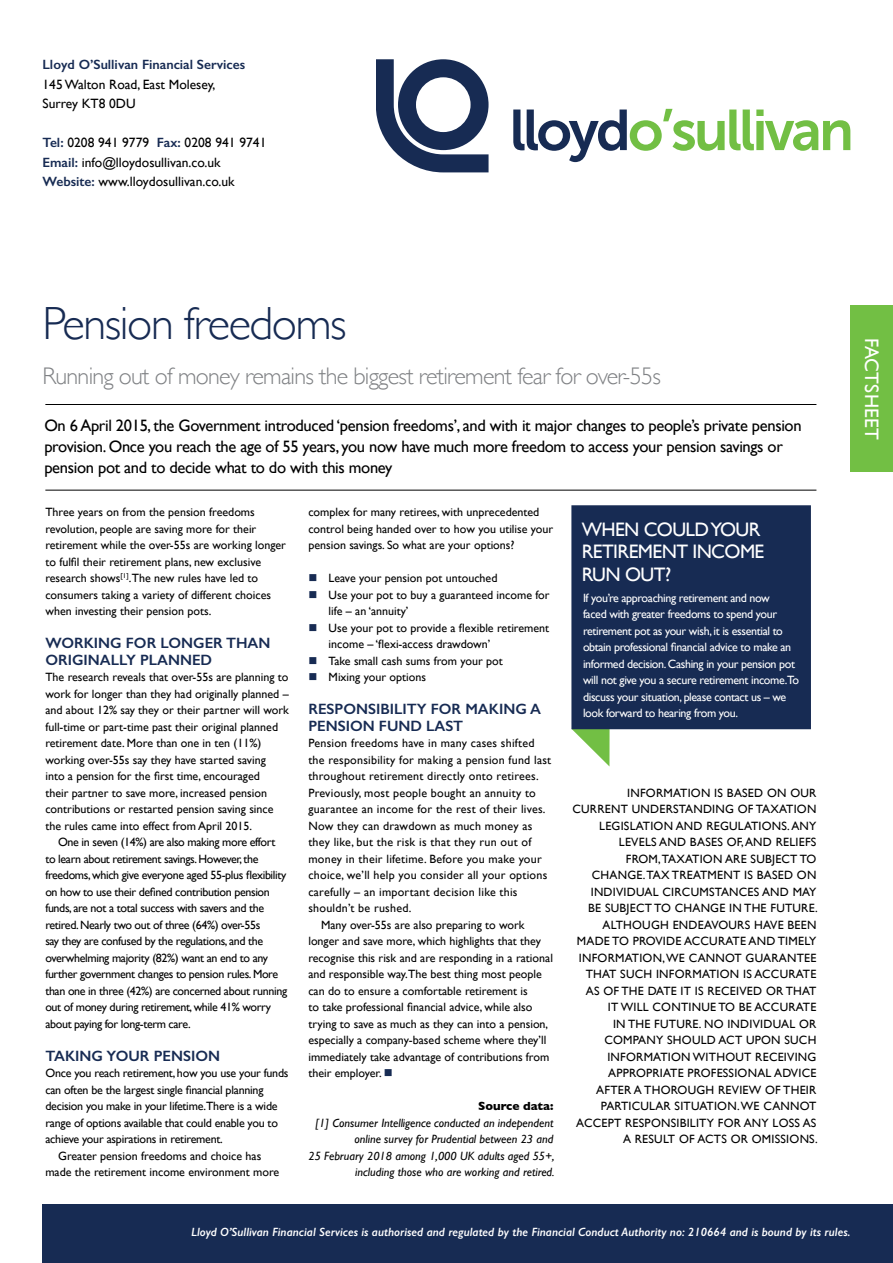
<style>
.page{position:relative;width:893px;height:1263px;background:#fff}
.page>*{position:absolute;margin:0;border:0;box-sizing:border-box;transform-origin:0 0}
.t1{font:300 46.5px "Gill Sans";letter-spacing:-.03em;color:#172b53}
.t2{font:300 24px "Gill Sans";letter-spacing:-.03em;color:#808285}
.t3{font:19.5px/22.5px "Gill Sans";letter-spacing:-.03em;color:#fff}
.t4{font:19.5px "Gill Sans";letter-spacing:.01em;color:#fff}
.t5{font:16.5px/21px "Gill Sans";letter-spacing:-.02em;color:#000}
.t6{font:600 15px/16.5px "Gill Sans";color:#172b53}
.t7{font:13.5px/19.5px "Gill Sans";color:#000}
.t8{font:600 13.5px "Gill Sans";color:#172b53}
.t9{font:12px/16.5px "Gill Sans";color:#000}
.t10{font:12px/16.5px "Gill Sans";letter-spacing:.02em;color:#000;text-align:right}
.t11{font:12px/16.5px "Gill Sans";letter-spacing:-.03em;color:#000}
.t12{font:12px/16.5px "Gill Sans";letter-spacing:-.03em;color:#fff}
.t13{font:12px "Gill Sans";letter-spacing:-.02em;color:#000}
.t14{font:italic 12px/16.5px "Gill Sans";color:#000;text-align:right}
.t15{font:italic 600 12px "Gill Sans";color:#fff}
.t16{font:700 12px "Gill Sans";color:#000}
.s1{font-weight:600;color:#172b53}
.s2{color:#172b53}
</style>
<div class="page">
<hr style="left:45px;top:490px;width:771px;height:1px;background:#000">
<hr style="left:45px;top:404px;width:771px;height:1px;background:#000">
<svg style="left:571px;top:729px;width:38px;height:37px"></svg>
<div style="left:571px;top:505px;width:240px;height:224px;background:#172b53"></div>
<div style="left:850px;top:306px;width:43px;height:166px;background:#72bf44"></div>
<div style="left:43px;top:1204px;width:850px;height:59px;background:#172b53"></div>
<svg style="left:513px;top:109px;width:337px;height:53px"></svg>
<svg style="left:376px;top:60px;width:113px;height:112px"></svg>
<p class="t8" style="left:43px;top:57px;width:204px">Lloyd O’Sullivan Financial Services</p>
<p class="t7" style="left:43px;top:74px;width:174px">145 Walton Road, East Molesey,<br>Surrey KT8 0DU</p>
<p class="t7" style="left:43px;top:133px;width:225px"><span class="s1">Tel:</span> 0208 941 9779 <span class="s1">Fax:</span> 0208 941 9741<br><span class="s1">Email:</span> info@lloydosullivan.co.uk<br><span class="s1">Website:</span> www.lloydosullivan.co.uk</p>
<h1 class="t1" style="left:43px;top:297px;width:306px">Pension freedoms</h1>
<h2 class="t2" style="left:43px;top:362px;width:620px">Running out of money remains the biggest retirement fear for over-55s</h2>
<p class="t5" style="left:44px;top:415px;width:759px">On 6 April 2015, the Government introduced ‘pension freedoms’, and with it major changes to people’s private pension provision. Once you reach the age of 55 years, you now have much more freedom to access your pension savings or pension pot and to decide what to do with this money</p>
<p class="t9" style="left:45px;top:504px;width:242px">Three years on from the pension freedoms revolution, people are saving more for their retirement while the over-55s are working longer to fulfil their retirement plans, new exclusive research shows<sup>[1]</sup>.The new rules have led to consumers taking a variety of different choices when investing their pension pots.</p>
<p class="t6" style="left:45px;top:635px;width:227px">WORKING FOR LONGER THAN<br>ORIGINALLY PLANNED</p>
<p class="t9" style="left:45px;top:669px;width:245px">The research reveals that over-55s are planning to work for longer than they had originally planned – and about 12% say they or their partner will work full-time or part-time past their original planned retirement date. More than one in ten (11%) working over-55s say they have started saving<br>into a pension for the first time, encouraged<br>their partner to save more, increased pension contributions or restarted pension saving since the rules came into effect from April 2015.</p>
<p class="t11" style="left:45px;top:834px;width:243px;text-indent:13px">One in seven (14%) are also making more effort to learn about retirement savings. However, the freedoms, which give everyone aged 55-plus flexibility on how to use their defined contribution pension funds, are not a total success with savers and the retired. Nearly two out of three (64%) over-55s<br>say they are confused by the regulations, and the overwhelming majority (82%) want an end to any further government changes to pension rules. More than one in three (42%) are concerned about running out of money during retirement, while 41% worry about paying for long-term care.</p>
<p class="t6" style="left:45px;top:1047px;width:176px">TAKING YOUR PENSION</p>
<p class="t13" style="left:45px;top:1066px;width:245px">Once you reach retirement, how you use your funds</p>
<p class="t13" style="left:45px;top:1082px;width:220px">can often be the largest single financial planning</p>
<p class="t13" style="left:45px;top:1099px;width:234px">decision you make in your lifetime.There is a wide</p>
<p class="t13" style="left:45px;top:1115px;width:234px">range of options available that could enable you to</p>
<p class="t13" style="left:45px;top:1132px;width:179px">achieve your aspirations in retirement.</p>
<p class="t9" style="left:58px;top:1147px;width:205px">Greater pension freedoms and choice has</p>
<p class="t9" style="left:45px;top:1164px;width:235px">made the retirement income environment more</p>
<p class="t9" style="left:308px;top:504px;width:246px">complex for many retirees, with unprecedented control being handed over to how you utilise your pension savings. So what are your options?</p>
<p class="t9" style="left:308px;top:570px;width:191px"><span class="s2">■</span> Leave your pension pot untouched</p>
<p class="t9" style="left:329px;top:586px;width:223px;text-indent:-20px"><span class="s2">■</span> Use your pot to buy a guaranteed income for life – an ‘annuity’</p>
<p class="t9" style="left:329px;top:619px;width:222px;text-indent:-20px"><span class="s2">■</span> Use your pot to provide a flexible retirement income – ‘flexi-access drawdown’</p>
<p class="t9" style="left:308px;top:652px;width:196px"><span class="s2">■</span> Take small cash sums from your pot</p>
<p class="t9" style="left:308px;top:669px;width:119px"><span class="s2">■</span> Mixing your options</p>
<p class="t6" style="left:308px;top:701px;width:234px">RESPONSIBILITY FOR MAKING A<br>PENSION FUND LAST</p>
<p class="t10" style="left:308px;top:735px;width:228px">Pension freedoms have in many cases shifted</p>
<p class="t10" style="left:308px;top:751px;width:244px">the responsibility for making a pension fund last</p>
<p class="t10" style="left:308px;top:768px;width:232px">throughout retirement directly onto retirees.</p>
<p class="t10" style="left:308px;top:784px;width:229px">Previously, most people bought an annuity to</p>
<p class="t10" style="left:308px;top:801px;width:239px">guarantee an income for the rest of their lives.</p>
<p class="t10" style="left:308px;top:817px;width:225px">Now they can drawdown as much money as</p>
<p class="t10" style="left:308px;top:834px;width:224px">they like, but the risk is that they run out of</p>
<p class="t10" style="left:308px;top:850px;width:235px">money in their lifetime. Before you make your</p>
<p class="t10" style="left:308px;top:867px;width:240px">choice, we’ll help you consider all your options</p>
<p class="t10" style="left:308px;top:883px;width:211px">carefully – an important decision like this</p>
<p class="t10" style="left:308px;top:900px;width:104px">shouldn’t be rushed.</p>
<p class="t9" style="left:321px;top:916px;width:205px">Many over-55s are also preparing to work</p>
<p class="t9" style="left:308px;top:933px;width:234px">longer and save more, which highlights that they</p>
<p class="t9" style="left:308px;top:949px;width:246px">recognise this risk and are responding in a rational</p>
<p class="t9" style="left:308px;top:966px;width:235px">and responsible way.The best thing most people</p>
<p class="t9" style="left:308px;top:982px;width:221px">can do to ensure a comfortable retirement is</p>
<p class="t9" style="left:308px;top:999px;width:226px">to take professional financial advice, while also</p>
<p class="t9" style="left:308px;top:1015px;width:241px">trying to save as much as they can into a pension,</p>
<p class="t9" style="left:308px;top:1032px;width:240px">especially a company-based scheme where they’ll</p>
<p class="t9" style="left:308px;top:1048px;width:242px">immediately take advantage of contributions from</p>
<p class="t9" style="left:308px;top:1065px;width:86px">their employer. <span class="s2">■</span></p>
<p class="t16" style="left:478px;top:1099px;width:77px">Source data:</p>
<p class="t14" style="left:308px;top:1114px;width:248px">[1] Consumer Intelligence conducted an independent online survey for Prudential between 23 and<br>25 February 2018 among 1,000 UK adults aged 55+, including those who are working and retired.</p>
<h3 class="t3" style="left:582px;top:518px;width:184px">WHEN COULD YOUR<br>RETIREMENT INCOME<br>RUN OUT?</h3>
<p class="t12" style="left:583px;top:589px;width:217px">If you’re approaching retirement and now<br>faced with greater freedoms to spend your retirement pot as your wish, it is essential to obtain professional financial advice to make an informed decision. Cashing in your pension pot will not give you a secure retirement income.To discuss your situation, please contact us – we look forward to hearing from you.</p>
<p class="t10" style="left:572px;top:784px;width:247px">INFORMATION IS BASED ON OUR<br>CURRENT UNDERSTANDING OF TAXATION<br>LEGISLATION AND REGULATIONS. ANY<br>LEVELS AND BASES OF, AND RELIEFS<br>FROM, TAXATION ARE SUBJECT TO<br>CHANGE. TAX TREATMENT IS BASED ON<br>INDIVIDUAL CIRCUMSTANCES AND MAY<br>BE SUBJECT TO CHANGE IN THE FUTURE.<br>ALTHOUGH ENDEAVOURS HAVE BEEN<br>MADE TO PROVIDE ACCURATE AND TIMELY<br>INFORMATION, WE CANNOT GUARANTEE<br>THAT SUCH INFORMATION IS ACCURATE<br>AS OF THE DATE IT IS RECEIVED OR THAT<br>IT WILL CONTINUE TO BE ACCURATE<br>IN THE FUTURE. NO INDIVIDUAL OR<br>COMPANY SHOULD ACT UPON SUCH<br>INFORMATION WITHOUT RECEIVING<br>APPROPRIATE PROFESSIONAL ADVICE<br>AFTER A THOROUGH REVIEW OF THEIR<br>PARTICULAR SITUATION. WE CANNOT<br>ACCEPT RESPONSIBILITY FOR ANY LOSS AS<br>A RESULT OF ACTS OR OMISSIONS.</p>
<h3 class="t4" style="left:883px;top:338px;width:104px;rotate:90deg">FACTSHEET</h3>
<p class="t15" style="left:191px;top:1224px;width:661px">Lloyd O’Sullivan Financial Services is authorised and regulated by the Financial Conduct Authority no: 210664 and is bound by its rules.</p>
</div>
